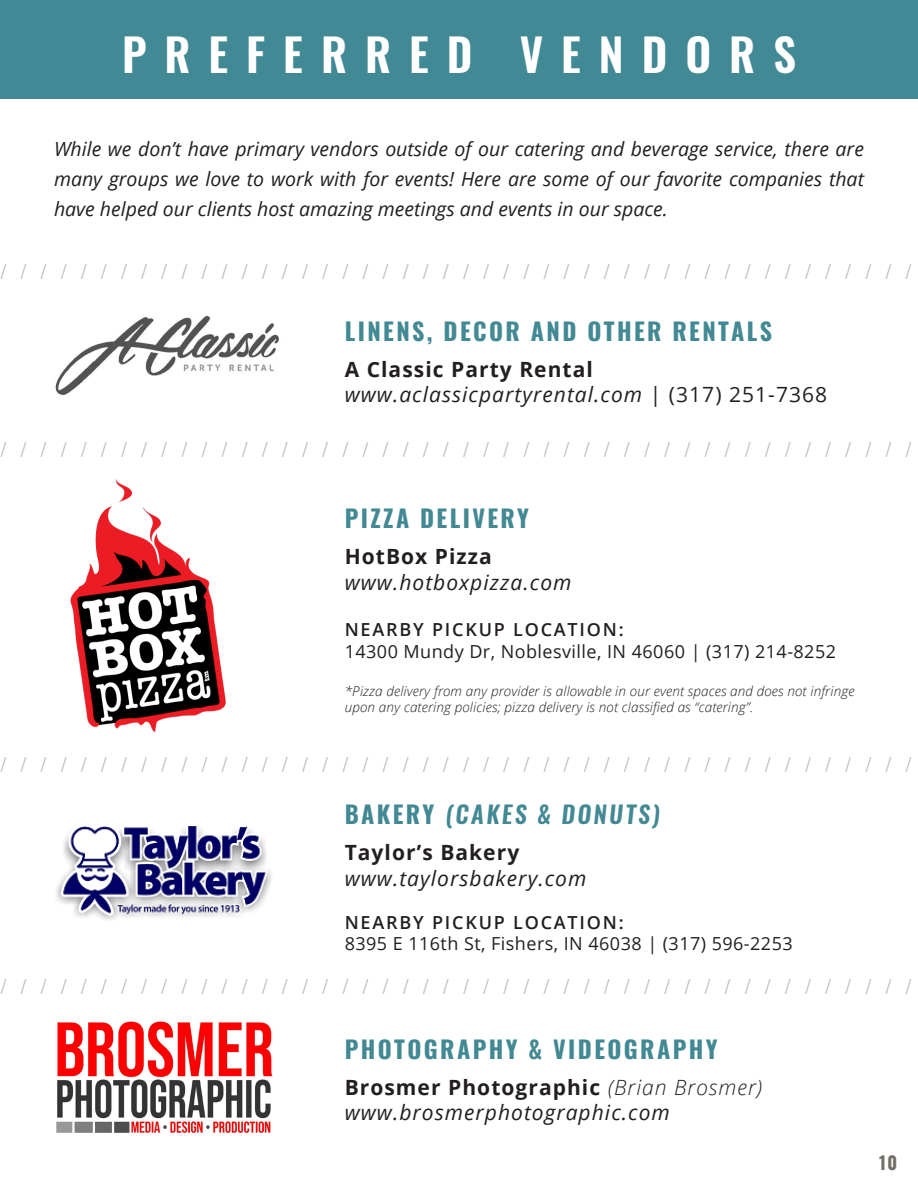
<style>
.page{position:relative;width:918px;height:1188px;background:#fff}
.page>*{position:absolute;margin:0;border:0;box-sizing:border-box;transform-origin:0 0}
.t1{font:600 45px "Oswald";letter-spacing:.4em;color:#fff}
.t2{font:700 24px "Oswald";letter-spacing:.1em;color:#428994}
.t3{font:italic 600 24px "Oswald";letter-spacing:.1em;color:#428994}
.t4{font:21px "Minion Pro";color:#231f20}
.t5{font:italic 21px "Open Sans";letter-spacing:.05em;color:#231f20}
.t6{font:700 21px "Open Sans";letter-spacing:.05em;color:#231f20}
.t7{font:italic 19.5px/30px "Open Sans";color:#231f20;text-align:justify}
.t8{font:18px "Open Sans";letter-spacing:.025em;color:#231f20}
.t9{font:600 18px "Open Sans";letter-spacing:.1em;color:#231f20}
.t10{font:700 18px "Oswald";color:#716e68}
.t11{font:italic 300 13.5px/16.2px "Open Sans";letter-spacing:.01em;color:#231f20}
.s1{font-style:normal}
.s2{font-weight:700;font-style:normal}
.s3{font-weight:300;font-style:italic}
</style>
<div class="page">
<div style="left:0;top:0;width:918px;height:99px;background:#418995"></div>
<img style="left:70px;top:480px;width:156px;height:252px">
<img style="left:56px;top:826px;width:216px;height:94px">
<img style="left:56px;top:1021px;width:217px;height:112px">
<img style="left:55px;top:316px;width:224px;height:79px">
<p class="t1" style="left:122px;top:23px;width:676px">PREFERRED VENDORS</p>
<p class="t7" style="left:54px;top:134px;width:811px">While we don’t have primary vendors outside of our catering and beverage service, there are many groups we love to work with for events! Here are some of our favorite companies that have helped our clients host amazing meetings and events in our space.</p>
<p class="t4" style="left:0;top:257px;width:914px">/ / / / / / / / / / / / / / / / / / / / / / / / / / / / / / / / / / / / / / / / / / / / / /</p>
<p class="t2" style="left:345px;top:319px;width:429px">LINENS, DECOR AND OTHER RENTALS</p>
<p class="t6" style="left:345px;top:355px;width:250px">A Classic Party Rental</p>
<p class="t5" style="left:345px;top:380px;width:484px">www.aclassicpartyrental.com <span class="s1">| (317) 251-7368</span></p>
<p class="t4" style="left:0;top:435px;width:914px">/ / / / / / / / / / / / / / / / / / / / / / / / / / / / / / / / / / / / / / / / / / / / / /</p>
<p class="t2" style="left:345px;top:506px;width:186px">PIZZA DELIVERY</p>
<p class="t6" style="left:345px;top:542px;width:149px">HotBox Pizza</p>
<p class="t5" style="left:345px;top:568px;width:228px">www.hotboxpizza.com</p>
<p class="t9" style="left:345px;top:617px;width:281px">NEARBY PICKUP LOCATION:</p>
<p class="t8" style="left:345px;top:639px;width:493px">14300 Mundy Dr, Noblesville, IN 46060 | (317) 214-8252</p>
<p class="t11" style="left:345px;top:682px;width:511px">*Pizza delivery from any provider is allowable in our event spaces and does not infringe upon any catering policies; pizza delivery is not classified as “catering”.</p>
<p class="t4" style="left:0;top:751px;width:914px">/ / / / / / / / / / / / / / / / / / / / / / / / / / / / / / / / / / / / / / / / / / / / / /</p>
<p class="t3" style="left:345px;top:798px;width:317px"><span class="s2">BAKERY</span> (CAKES &amp; DONUTS)</p>
<p class="t6" style="left:345px;top:838px;width:176px">Taylor’s Bakery</p>
<p class="t5" style="left:345px;top:864px;width:243px">www.taylorsbakery.com</p>
<p class="t9" style="left:345px;top:910px;width:281px">NEARBY PICKUP LOCATION:</p>
<p class="t8" style="left:345px;top:931px;width:450px">8395 E 116th St, Fishers, IN 46038 | (317) 596-2253</p>
<p class="t4" style="left:0;top:972px;width:914px">/ / / / / / / / / / / / / / / / / / / / / / / / / / / / / / / / / / / / / / / / / / / / / /</p>
<p class="t2" style="left:345px;top:1036px;width:375px">PHOTOGRAPHY &amp; VIDEOGRAPHY</p>
<p class="t6" style="left:345px;top:1072px;width:419px">Brosmer Photographic <span class="s3">(Brian Brosmer)</span></p>
<p class="t5" style="left:345px;top:1098px;width:327px">www.brosmerphotographic.com</p>
<p class="t10" style="left:878px;top:1154px;width:21px">10</p>
</div>
